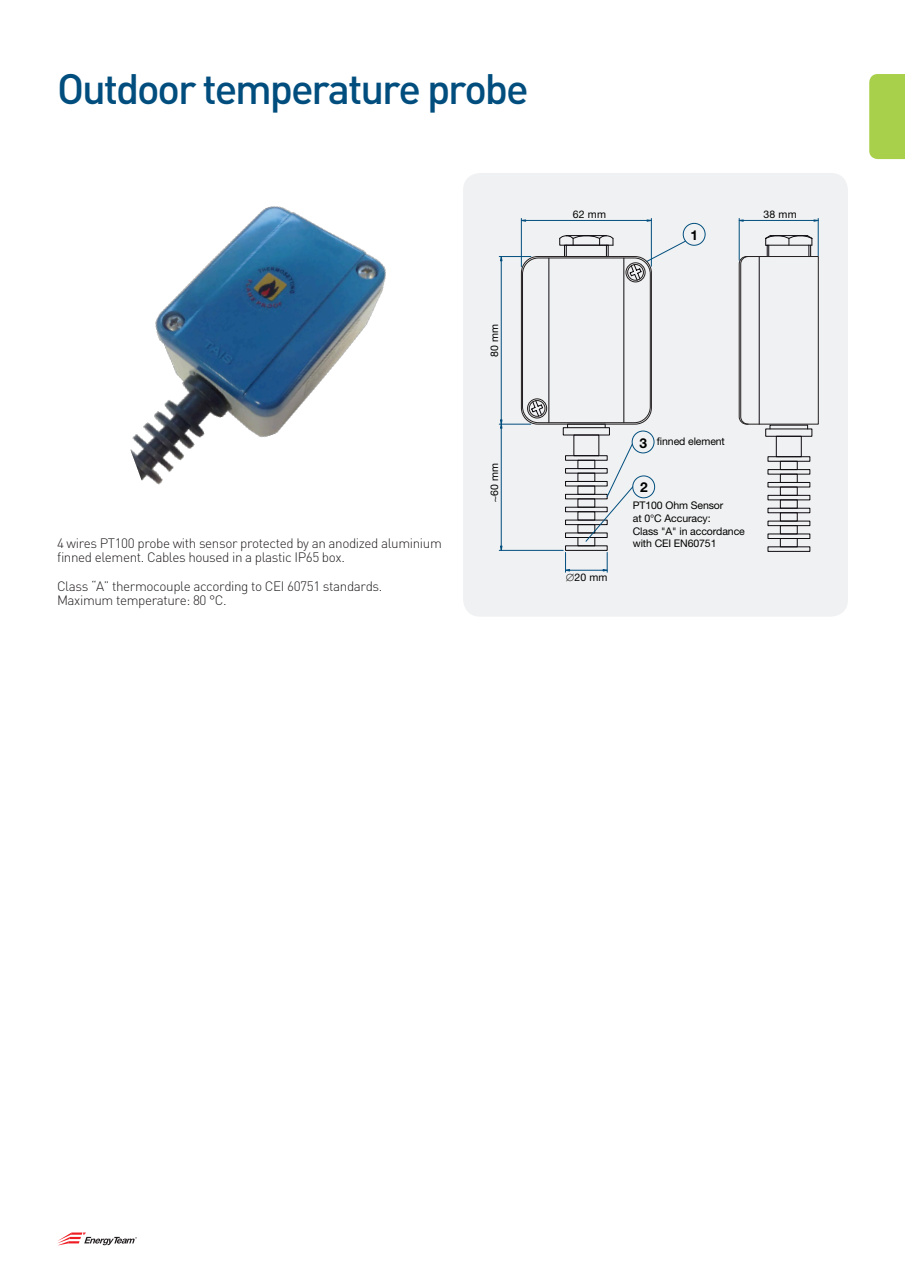
<style>
.page{position:relative;width:905px;height:1275px;background:#fff}
.page>*{position:absolute;margin:0;border:0;box-sizing:border-box;transform-origin:0 0}
.t1{font:500 42px "DIN Pro";letter-spacing:-.05em;color:#014e7e}
.t2{font:700 13.65px "Helvetica Neue";color:#000}
.t3{font:300 13.5px/14.2px "DIN Pro";letter-spacing:-.03em;color:#231f20}
.t4{font:10.5px/12.6px "Helvetica Neue";letter-spacing:-.01em;color:#000}
</style>
<div class="page">
<img style="left:130px;top:206px;width:256px;height:279px">
<div style="left:463px;top:173px;width:385px;height:444px;background:#f0f1f2;border-radius:17px"></div>
<div style="left:869px;top:74px;width:36px;height:85px;background:#a9d04b"></div>
<svg style="left:57px;top:1232px;width:80px;height:13px"></svg>
<hr style="left:623px;top:258px;width:1px;height:165px;background:#0e0b10">
<hr style="left:548px;top:258px;width:1px;height:165px;background:#0e0b10">
<svg style="left:559px;top:235px;width:55px;height:21px"></svg>
<div style="left:573px;top:435px;width:26px;height:21px;border:1px solid #0e0b10"></div>
<div style="left:565px;top:455px;width:42px;height:6px;border:1px solid #0e0b10"></div>
<div style="left:577px;top:460px;width:18px;height:9px;border:1px solid #0e0b10"></div>
<div style="left:565px;top:468px;width:42px;height:5px;border:1px solid #0e0b10"></div>
<div style="left:577px;top:473px;width:18px;height:9px;border:1px solid #0e0b10"></div>
<div style="left:565px;top:481px;width:42px;height:5px;border:1px solid #0e0b10"></div>
<div style="left:577px;top:486px;width:18px;height:9px;border:1px solid #0e0b10"></div>
<div style="left:565px;top:494px;width:42px;height:5px;border:1px solid #0e0b10"></div>
<div style="left:577px;top:498px;width:18px;height:10px;border:1px solid #0e0b10"></div>
<div style="left:565px;top:507px;width:42px;height:5px;border:1px solid #0e0b10"></div>
<div style="left:577px;top:511px;width:18px;height:9px;border:1px solid #0e0b10"></div>
<div style="left:565px;top:520px;width:42px;height:5px;border:1px solid #0e0b10"></div>
<div style="left:577px;top:524px;width:18px;height:9px;border:1px solid #0e0b10"></div>
<div style="left:565px;top:533px;width:42px;height:5px;border:1px solid #0e0b10"></div>
<div style="left:577px;top:537px;width:18px;height:9px;border:1px solid #0e0b10"></div>
<div style="left:565px;top:545px;width:42px;height:6px;border:1px solid #0e0b10"></div>
<svg style="left:567px;top:424px;width:39px;height:4px"></svg>
<div style="left:765px;top:429px;width:47px;height:8px;border:1px solid #0e0b10"></div>
<div style="left:776px;top:436px;width:26px;height:21px;border:1px solid #0e0b10"></div>
<div style="left:768px;top:456px;width:42px;height:6px;border:1px solid #0e0b10"></div>
<div style="left:780px;top:461px;width:18px;height:9px;border:1px solid #0e0b10"></div>
<div style="left:768px;top:469px;width:42px;height:5px;border:1px solid #0e0b10"></div>
<div style="left:780px;top:474px;width:18px;height:9px;border:1px solid #0e0b10"></div>
<div style="left:768px;top:482px;width:42px;height:5px;border:1px solid #0e0b10"></div>
<div style="left:780px;top:487px;width:18px;height:9px;border:1px solid #0e0b10"></div>
<div style="left:768px;top:495px;width:42px;height:5px;border:1px solid #0e0b10"></div>
<div style="left:780px;top:499px;width:18px;height:10px;border:1px solid #0e0b10"></div>
<div style="left:768px;top:508px;width:42px;height:5px;border:1px solid #0e0b10"></div>
<div style="left:780px;top:512px;width:18px;height:9px;border:1px solid #0e0b10"></div>
<div style="left:768px;top:521px;width:42px;height:5px;border:1px solid #0e0b10"></div>
<div style="left:780px;top:525px;width:18px;height:9px;border:1px solid #0e0b10"></div>
<div style="left:768px;top:534px;width:42px;height:5px;border:1px solid #0e0b10"></div>
<div style="left:780px;top:538px;width:18px;height:9px;border:1px solid #0e0b10"></div>
<div style="left:768px;top:546px;width:42px;height:6px;border:1px solid #0e0b10"></div>
<hr style="left:501px;top:261px;width:1px;height:159px;background:#014e7e">
<hr style="left:499px;top:256px;width:32px;height:1px;background:#014e7e">
<hr style="left:501px;top:428px;width:1px;height:118px;background:#014e7e">
<hr style="left:499px;top:550px;width:64px;height:1px;background:#014e7e">
<hr style="left:499px;top:424px;width:32px;height:1px;background:#014e7e">
<svg style="left:500px;top:419px;width:2px;height:10px"></svg>
<hr style="left:526px;top:220px;width:121px;height:1px;background:#014e7e">
<hr style="left:651px;top:218px;width:1px;height:48px;background:#014e7e">
<hr style="left:521px;top:218px;width:1px;height:49px;background:#014e7e">
<svg style="left:520px;top:219px;width:6px;height:3px"></svg>
<svg style="left:647px;top:219px;width:5px;height:3px"></svg>
<hr style="left:743px;top:220px;width:71px;height:1px;background:#014e7e">
<hr style="left:818px;top:218px;width:1px;height:38px;background:#014e7e">
<hr style="left:739px;top:218px;width:1px;height:42px;background:#014e7e">
<svg style="left:738px;top:219px;width:6px;height:3px"></svg>
<svg style="left:813px;top:219px;width:6px;height:3px"></svg>
<hr style="left:570px;top:570px;width:33px;height:1px;background:#014e7e">
<svg style="left:565px;top:552px;width:5px;height:20px"></svg>
<svg style="left:603px;top:552px;width:5px;height:20px"></svg>
<svg style="left:585px;top:443px;width:49px;height:99px"></svg>
<svg style="left:629px;top:240px;width:57px;height:41px"></svg>
<div style="left:683px;top:223px;width:22px;height:23px;border:1px solid #014e7e;border-radius:50%"></div>
<div style="left:626px;top:262px;width:19px;height:20px;border:1px solid #231f20;border-radius:50%"></div>
<div style="left:627px;top:264px;width:17px;height:17px;border:1px solid #231f20;border-radius:50%"></div>
<svg style="left:531px;top:400px;width:12px;height:17px"></svg>
<div style="left:527px;top:398px;width:20px;height:20px;border:1px solid #231f20;border-radius:50%"></div>
<div style="left:529px;top:400px;width:16px;height:17px;border:1px solid #231f20;border-radius:50%"></div>
<div style="left:632px;top:475px;width:23px;height:23px;border:1px solid #014e7e;border-radius:50%"></div>
<div style="left:632px;top:431px;width:22px;height:22px;border:1px solid #014e7e;border-radius:50%"></div>
<div style="left:522px;top:258px;width:129px;height:165px;border:1px solid #231f20;border-radius:16px"></div>
<div style="left:521px;top:256px;width:131px;height:168px;border:1px solid #231f20;border-radius:16px"></div>
<svg style="left:738px;top:235px;width:81px;height:195px"></svg>
<h1 class="t1" style="left:57px;top:60px;width:473px">Outdoor temperature probe</h1>
<p class="t4" style="left:488px;top:357px;width:35px;rotate:-90deg">80 mm</p>
<p class="t3" style="left:57px;top:535px;width:386px">4 wires PT100 probe with sensor protected by an anodized aluminium finned element. Cables housed in a plastic IP65 box.</p>
<p class="t3" style="left:57px;top:578px;width:327px">Class “A” thermocouple according to CEI 60751 standards.<br>Maximum temperature: 80 °C.</p>
<p class="t4" style="left:488px;top:502px;width:41px;rotate:-90deg">∼60 mm</p>
<p class="t4" style="left:573px;top:208px;width:35px">62 mm</p>
<p class="t4" style="left:763px;top:208px;width:35px">38 mm</p>
<p class="t2" style="left:690px;top:227px;width:9px">1</p>
<p class="t2" style="left:639px;top:434px;width:9px">3</p>
<p class="t4" style="left:657px;top:435px;width:69px">finned element</p>
<p class="t2" style="left:640px;top:479px;width:9px">2</p>
<p class="t4" style="left:566px;top:571px;width:43px">∅20 mm</p>
<p class="t4" style="left:633px;top:499px;width:114px">PT100 Ohm Sensor<br>at 0°C Accuracy:<br>Class "A" in accordance with CEI EN60751</p>
</div>
